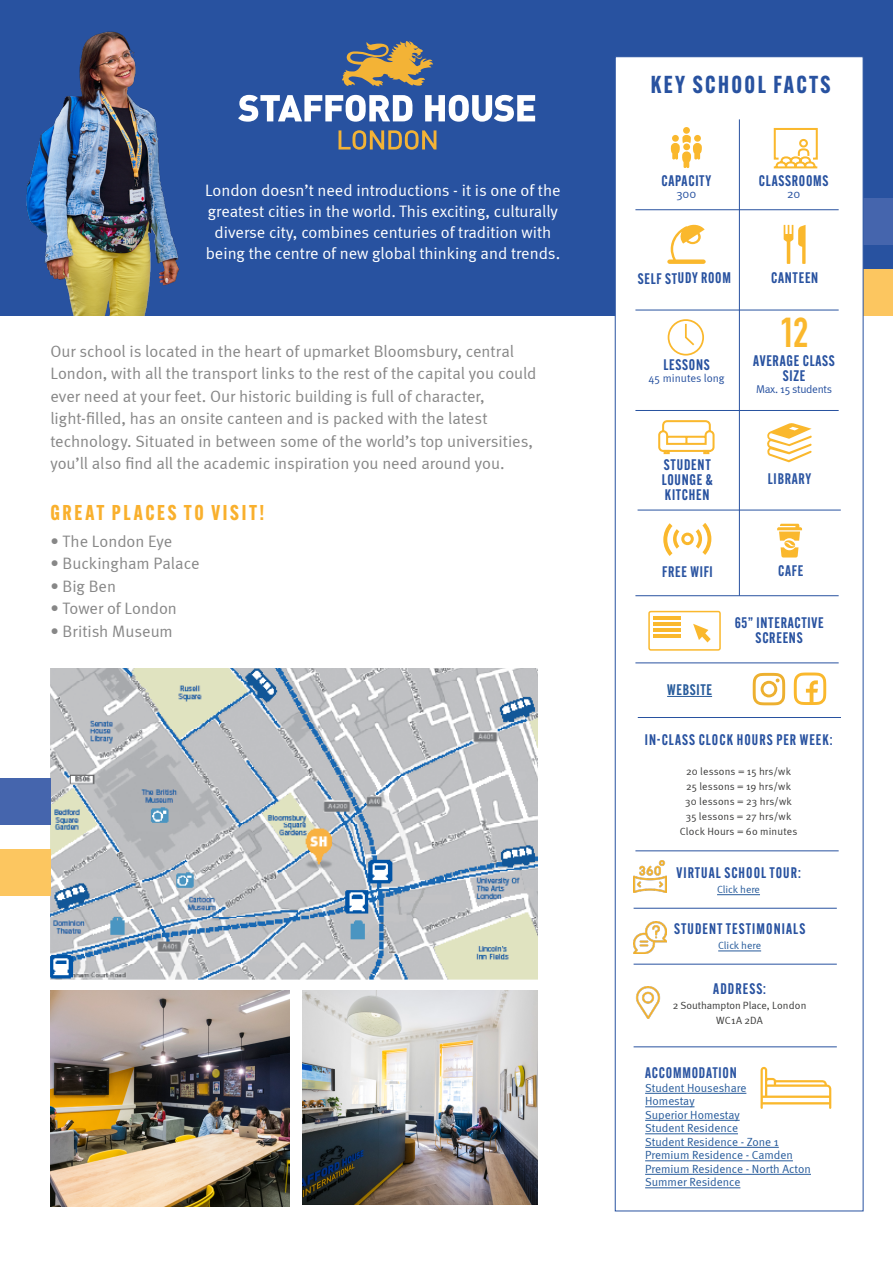
<style>
.page{position:relative;width:893px;height:1263px;background:#fff}
.page>*{position:absolute;margin:0;border:0;box-sizing:border-box;transform-origin:0 0}
.t1{font:41.25px "DIN Engschrift Std";color:#fab82d}
.t2{font:700 24px "Alternate Gothic Cond ATF";letter-spacing:.1em;color:#2852a0}
.t3{font:700 21px "Alternate Gothic Cond ATF";letter-spacing:.13em;color:#f9b02d}
.t4{font:16.5px/22.5px "Meta Normal";letter-spacing:-.005em;color:#878787}
.t5{font:16.5px/21px "Meta Normal";color:#fff;text-align:center}
.t6{font:600 15px/15px "Alternate Gothic Cond ATF";letter-spacing:.05em;color:#2852a0;text-align:center}
.t7{font:600 15px "Alternate Gothic Cond ATF";letter-spacing:.07em;color:#2852a0}
.t8{font:600 15px "Alternate Gothic Cond ATF";letter-spacing:.05em;color:#2c55a2}
.t9{font:600 15px "Alternate Gothic Cond ATF";letter-spacing:.05em;color:#275b9b}
.t10{font:12.15px "Meta Normal";color:#2852a0}
.t11{font:11.7px/13.5px "Meta Normal";color:#275b9b}
.t12{font:11.25px "Meta Normal";letter-spacing:-.015em;color:#2852a0}
.t13{font:10.5px/15px "Meta Normal";letter-spacing:.015em;color:#3c3c3b;text-align:center}
.t14{font:10.5px "Meta Normal";color:#275b9b}
</style>
<div class="page">
<img style="left:50px;top:668px;width:487px;height:312px">
<div style="left:0;top:0;width:893px;height:316px;background:#2852a0"></div>
<div style="left:837px;top:269px;width:56px;height:47px;background:#fcc660"></div>
<div style="left:837px;top:199px;width:56px;height:46px;background:#4565ad"></div>
<img style="left:26px;top:31px;width:154px;height:285px">
<div style="left:0;top:849px;width:50px;height:47px;background:#fcc660"></div>
<div style="left:0;top:778px;width:50px;height:47px;background:#4565ad"></div>
<div style="left:615px;top:56px;width:248px;height:1155px;background:#fff;border:1px solid #2852a0"></div>
<img style="left:634px;top:860px;width:32px;height:33px">
<img style="left:636px;top:987px;width:25px;height:32px">
<img style="left:634px;top:921px;width:32px;height:32px">
<hr style="left:717px;top:894px;width:43px;height:1px;background:#275b9b">
<hr style="left:718px;top:951px;width:43px;height:1px;background:#275b9b">
<svg style="left:658px;top:420px;width:57px;height:35px"></svg>
<div style="left:683px;top:127px;width:7px;height:7px;background:#fab82d;border-radius:50%"></div>
<svg style="left:670px;top:135px;width:32px;height:33px"></svg>
<svg style="left:667px;top:319px;width:37px;height:37px"></svg>
<svg style="left:773px;top:128px;width:45px;height:41px"></svg>
<svg style="left:667px;top:224px;width:39px;height:40px"></svg>
<hr style="left:667px;top:696px;width:45px;height:1px;background:#275b9b">
<svg style="left:753px;top:673px;width:32px;height:32px"></svg>
<svg style="left:794px;top:672px;width:32px;height:33px"></svg>
<svg style="left:784px;top:225px;width:22px;height:39px"></svg>
<hr style="left:739px;top:119px;width:1px;height:477px;background:#2852a0">
<hr style="left:635px;top:209px;width:204px;height:1px;background:#2852a0">
<hr style="left:635px;top:310px;width:204px;height:1px;background:#2852a0">
<hr style="left:635px;top:410px;width:204px;height:1px;background:#2852a0">
<hr style="left:638px;top:510px;width:203px;height:1px;background:#2852a0">
<hr style="left:635px;top:595px;width:204px;height:1px;background:#2852a0">
<hr style="left:635px;top:662px;width:204px;height:1px;background:#2852a0">
<hr style="left:635px;top:850px;width:204px;height:1px;background:#2852a0">
<hr style="left:638px;top:717px;width:203px;height:1px;background:#2852a0">
<hr style="left:634px;top:908px;width:203px;height:1px;background:#2852a0">
<hr style="left:634px;top:964px;width:203px;height:1px;background:#2852a0">
<hr style="left:634px;top:1046px;width:203px;height:1px;background:#2852a0">
<svg style="left:767px;top:423px;width:45px;height:39px"></svg>
<div style="left:681px;top:533px;width:13px;height:12px;border:3px solid #fab82d;border-radius:50%"></div>
<svg style="left:696px;top:523px;width:15px;height:32px"></svg>
<svg style="left:663px;top:523px;width:16px;height:33px"></svg>
<svg style="left:777px;top:524px;width:25px;height:33px"></svg>
<div style="left:648px;top:611px;width:73px;height:40px;border:2px solid #fab82d;border-radius:2px"></div>
<svg style="left:693px;top:624px;width:18px;height:18px"></svg>
<hr style="left:653px;top:616px;width:27px;height:3px;background:#fab82d">
<hr style="left:653px;top:622px;width:27px;height:3px;background:#fab82d">
<hr style="left:653px;top:628px;width:27px;height:3px;background:#fab82d">
<hr style="left:653px;top:634px;width:27px;height:3px;background:#fab82d">
<svg style="left:134px;top:41px;width:401px;height:109px"></svg>
<img style="left:302px;top:991px;width:235px;height:214px">
<img style="left:50px;top:991px;width:240px;height:215px">
<hr style="left:645px;top:1093px;width:101px;height:1px;background:#275b9b">
<hr style="left:645px;top:1106px;width:49px;height:1px;background:#275b9b">
<hr style="left:645px;top:1120px;width:95px;height:1px;background:#275b9b">
<hr style="left:645px;top:1133px;width:93px;height:1px;background:#275b9b">
<hr style="left:645px;top:1147px;width:134px;height:1px;background:#275b9b">
<hr style="left:645px;top:1160px;width:148px;height:1px;background:#275b9b">
<hr style="left:645px;top:1174px;width:166px;height:1px;background:#275b9b">
<hr style="left:645px;top:1187px;width:95px;height:1px;background:#275b9b">
<svg style="left:760px;top:1066px;width:71px;height:43px"></svg>
<p class="t5" style="left:205px;top:180px;width:357px">London doesn’t need introductions - it is one of the greatest cities in the world. This exciting, culturally diverse city, combines centuries of tradition with being the centre of new global thinking and trends.</p>
<p class="t4" style="left:50px;top:339px;width:488px">Our school is located in the heart of upmarket Bloomsbury, central London, with all the transport links to the rest of the capital you could ever need at your feet. Our historic building is full of character, light-filled, has an onsite canteen and is packed with the latest technology. Situated in between some of the world’s top universities, you’ll also find all the academic inspiration you need around you.</p>
<p class="t3" style="left:51px;top:499px;width:215px">GREAT PLACES TO VISIT!</p>
<p class="t4" style="left:50px;top:529px;width:123px">• The London Eye</p>
<p class="t4" style="left:50px;top:552px;width:151px">• Buckingham Palace</p>
<p class="t4" style="left:50px;top:574px;width:67px">• Big Ben</p>
<p class="t4" style="left:50px;top:597px;width:128px">• Tower of London</p>
<p class="t4" style="left:50px;top:619px;width:124px">• British Museum</p>
<h2 class="t2" style="left:651px;top:69px;width:181px">KEY SCHOOL FACTS</h2>
<p class="t6" style="left:661px;top:173px;width:51px">CAPACITY</p>
<p class="t10" style="left:676px;top:187px;width:22px">300</p>
<p class="t6" style="left:759px;top:173px;width:71px">CLASSROOMS</p>
<p class="t10" style="left:787px;top:187px;width:15px">20</p>
<p class="t6" style="left:638px;top:270px;width:95px">SELF STUDY ROOM</p>
<p class="t6" style="left:663px;top:357px;width:48px">LESSONS</p>
<p class="t12" style="left:649px;top:372px;width:77px">45 minutes long</p>
<p class="t6" style="left:771px;top:270px;width:49px">CANTEEN</p>
<h1 class="t1" style="left:780px;top:308px;width:30px">12</h1>
<p class="t6" style="left:753px;top:353px;width:83px">AVERAGE CLASS<br>SIZE</p>
<p class="t12" style="left:756px;top:383px;width:77px">Max. 15 students</p>
<p class="t6" style="left:662px;top:457px;width:53px;text-align:left">STUDENT<br>LOUNGE &amp;<br>KITCHEN</p>
<p class="t8" style="left:768px;top:469px;width:45px">LIBRARY</p>
<p class="t8" style="left:662px;top:562px;width:52px">FREE WIFI</p>
<p class="t8" style="left:778px;top:561px;width:27px">CAFE</p>
<p class="t9" style="left:667px;top:680px;width:46px">WEBSITE</p>
<p class="t6" style="left:735px;top:615px;width:90px">65” INTERACTIVE<br>SCREENS</p>
<p class="t7" style="left:645px;top:730px;width:189px">IN-CLASS CLOCK HOURS PER WEEK:</p>
<p class="t13" style="left:680px;top:763px;width:119px">20 lessons = 15 hrs/wk<br>25 lessons = 19 hrs/wk<br>30 lessons = 23 hrs/wk<br>35 lessons = 27 hrs/wk<br>Clock Hours = 6o minutes</p>
<p class="t7" style="left:676px;top:863px;width:126px">VIRTUAL SCHOOL TOUR:</p>
<p class="t14" style="left:717px;top:883px;width:44px">Click here</p>
<p class="t7" style="left:674px;top:920px;width:133px">STUDENT TESTIMONIALS</p>
<p class="t14" style="left:718px;top:940px;width:44px">Click here</p>
<p class="t7" style="left:713px;top:979px;width:54px">ADDRESS:</p>
<p class="t13" style="left:673px;top:998px;width:135px">2 Southampton Place, London<br>WC1A 2DA</p>
<p class="t8" style="left:645px;top:1063px;width:93px">ACCOMMODATION</p>
<p class="t11" style="left:645px;top:1081px;width:167px">Student Houseshare<br>Homestay<br>Superior Homestay<br>Student Residence<br>Student Residence - Zone 1<br>Premium Residence - Camden<br>Premium Residence - North Acton<br>Summer Residence</p>
</div>
